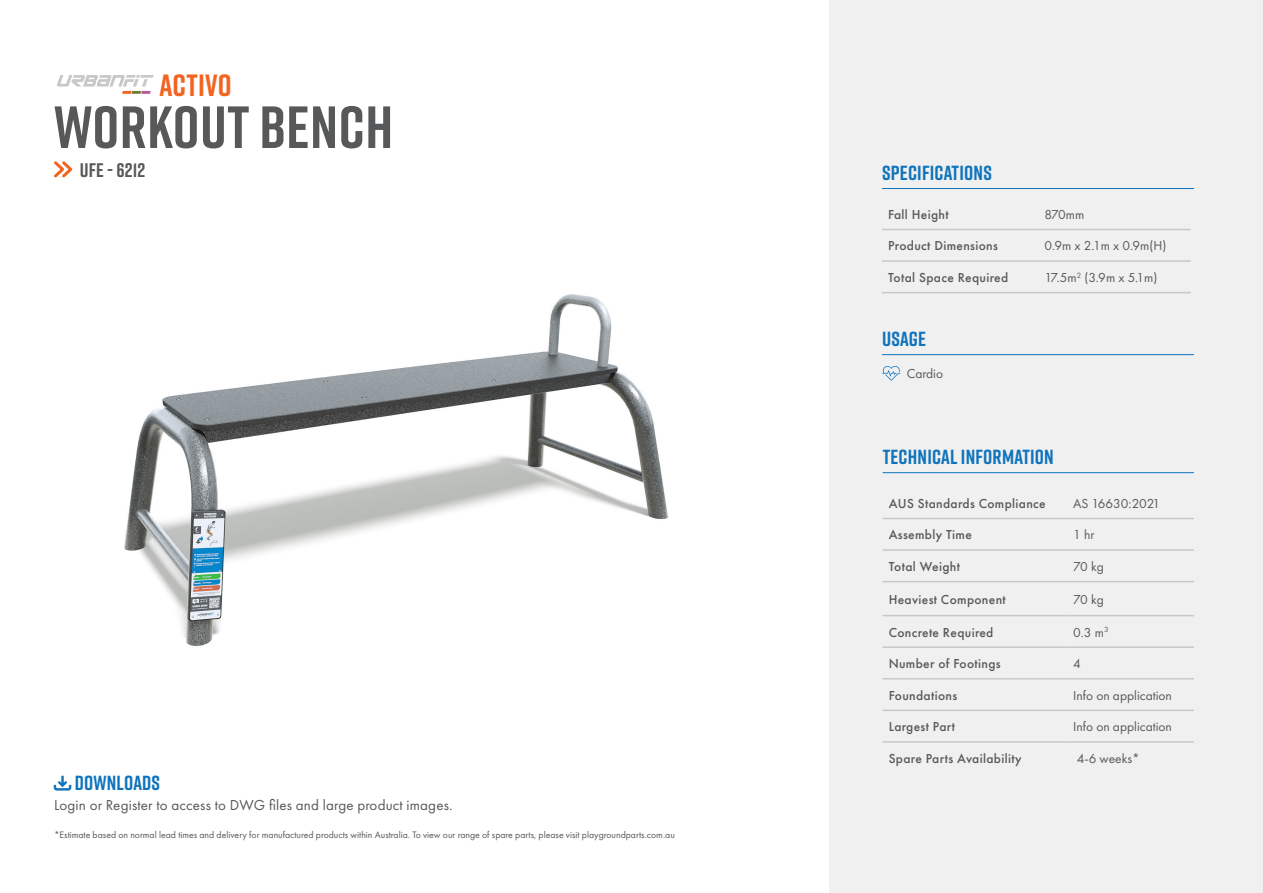
<style>
.page{position:relative;width:1263px;height:893px;background:#fff}
.page>*{position:absolute;margin:0;border:0;box-sizing:border-box;transform-origin:0 0}
.Rift-MAIN_Headline{font:700 59.4px "Rift";letter-spacing:.01em;color:#57585a}
.Rift-MAIN_Headline-2{font:700 30.75px "Rift";letter-spacing:.005em;color:#f36421}
.Rift-MAIN_Headline-3{font:700 20.4px "Rift";letter-spacing:.01em;color:#1074bc}
.Rift-MAIN_Headline-4{font:700 19.65px "Rift";letter-spacing:.01em;color:#57585a}
.Rift-MAIN_Headline-5{font:15px "Futura PT";letter-spacing:.01em;color:#57585a}
.t1{font:500 13.5px "Futura PT";letter-spacing:.025em;color:#57585a}
.Products_table{font:13.5px "Futura PT";color:#57585a}
.t2{font:9.75px "Futura PT";color:#57585a}
</style>
<div class="page">
<div style="left:830px;top:0;width:433px;height:893px;background:#f0f0f0"></div>
<svg style="left:57px;top:75px;width:97px;height:19px"></svg>
<svg style="left:54px;top:161px;width:19px;height:17px"></svg>
<hr style="left:882px;top:188px;width:312px;height:1px;background:#1074bc">
<hr style="left:883px;top:472px;width:311px;height:1px;background:#1074bc">
<hr style="left:883px;top:518px;width:184px;height:1px;background:#c7c8ca">
<hr style="left:1067px;top:518px;width:127px;height:1px;background:#c7c8ca">
<hr style="left:883px;top:549px;width:184px;height:2px;background:#c7c8ca">
<hr style="left:1067px;top:549px;width:127px;height:2px;background:#c7c8ca">
<hr style="left:883px;top:581px;width:184px;height:1px;background:#c7c8ca">
<hr style="left:1067px;top:581px;width:127px;height:1px;background:#c7c8ca">
<hr style="left:883px;top:615px;width:184px;height:1px;background:#c7c8ca">
<hr style="left:1067px;top:615px;width:127px;height:1px;background:#c7c8ca">
<hr style="left:883px;top:646px;width:184px;height:2px;background:#c7c8ca">
<hr style="left:1067px;top:646px;width:127px;height:2px;background:#c7c8ca">
<hr style="left:883px;top:678px;width:184px;height:1px;background:#c7c8ca">
<hr style="left:1067px;top:678px;width:127px;height:1px;background:#c7c8ca">
<hr style="left:883px;top:710px;width:184px;height:1px;background:#c7c8ca">
<hr style="left:1067px;top:710px;width:127px;height:1px;background:#c7c8ca">
<hr style="left:883px;top:741px;width:184px;height:2px;background:#c7c8ca">
<hr style="left:1067px;top:741px;width:127px;height:2px;background:#c7c8ca">
<hr style="left:882px;top:229px;width:156px;height:1px;background:#c7c8ca">
<hr style="left:1038px;top:229px;width:153px;height:1px;background:#c7c8ca">
<hr style="left:882px;top:260px;width:156px;height:2px;background:#c7c8ca">
<hr style="left:1038px;top:260px;width:153px;height:2px;background:#c7c8ca">
<hr style="left:882px;top:292px;width:156px;height:1px;background:#c7c8ca">
<hr style="left:1038px;top:292px;width:153px;height:1px;background:#c7c8ca">
<hr style="left:882px;top:354px;width:312px;height:1px;background:#1074bc">
<svg style="left:54px;top:776px;width:17px;height:14px"></svg>
<svg style="left:882px;top:366px;width:18px;height:15px"></svg>
<img style="left:124px;top:294px;width:544px;height:352px">
<p class="Rift-MAIN_Headline-2" style="left:159px;top:63px;width:74px">ACTIVO</p>
<p class="Rift-MAIN_Headline" style="left:54px;top:85px;width:341px">WORKOUT BENCH</p>
<p class="Rift-MAIN_Headline-4" style="left:80px;top:157px;width:67px">UFE - 6212</p>
<p class="Rift-MAIN_Headline-3" style="left:882px;top:158px;width:111px">SPECIFICATIONS</p>
<p class="t1" style="left:888px;top:206px;width:62px">Fall Height</p>
<p class="Products_table" style="left:1044px;top:206px;width:42px">870mm</p>
<p class="t1" style="left:888px;top:238px;width:111px">Product Dimensions</p>
<p class="Products_table" style="left:1044px;top:238px;width:123px">0.9m x 2.1m x 0.9m(H)</p>
<p class="t1" style="left:888px;top:269px;width:122px">Total Space Required</p>
<p class="Products_table" style="left:1044px;top:269px;width:115px">17.5m<sup>2</sup> (3.9m x 5.1m)</p>
<p class="Rift-MAIN_Headline-3" style="left:882px;top:324px;width:46px">USAGE</p>
<p class="Products_table" style="left:907px;top:366px;width:38px">Cardio</p>
<p class="Rift-MAIN_Headline-3" style="left:75px;top:768px;width:87px">DOWNLOADS</p>
<p class="Rift-MAIN_Headline-5" style="left:54px;top:796px;width:400px">Login or Register to access to DWG files and large product images.</p>
<p class="t2" style="left:54px;top:829px;width:622px">*Estimate based on normal lead times and delivery for manufactured products within Australia. To view our range of spare parts, please visit playgroundparts.com.au</p>
<p class="Rift-MAIN_Headline-3" style="left:883px;top:442px;width:173px">TECHNICAL INFORMATION</p>
<p class="t1" style="left:889px;top:495px;width:159px">AUS Standards Compliance</p>
<p class="Products_table" style="left:1073px;top:495px;width:88px">AS 16630:2021</p>
<p class="t1" style="left:889px;top:527px;width:85px">Assembly Time</p>
<p class="Products_table" style="left:1073px;top:527px;width:23px">1 hr</p>
<p class="t1" style="left:889px;top:558px;width:73px">Total Weight</p>
<p class="Products_table" style="left:1073px;top:558px;width:32px">70 kg</p>
<p class="t1" style="left:889px;top:591px;width:119px">Heaviest Component</p>
<p class="Products_table" style="left:1073px;top:591px;width:32px">70 kg</p>
<p class="t1" style="left:889px;top:624px;width:106px">Concrete Required</p>
<p class="Products_table" style="left:1073px;top:624px;width:37px">0.3 m<sup>3</sup></p>
<p class="t1" style="left:889px;top:655px;width:114px">Number of Footings</p>
<p class="Products_table" style="left:1073px;top:656px;width:9px">4</p>
<p class="t1" style="left:889px;top:687px;width:70px">Foundations</p>
<p class="Products_table" style="left:1073px;top:687px;width:100px">Info on application</p>
<p class="t1" style="left:889px;top:719px;width:68px">Largest Part</p>
<p class="Products_table" style="left:1073px;top:719px;width:100px">Info on application</p>
<p class="t1" style="left:889px;top:750px;width:135px">Spare Parts Availability</p>
<p class="Products_table" style="left:1077px;top:750px;width:65px">4-6 weeks*</p>
</div>
